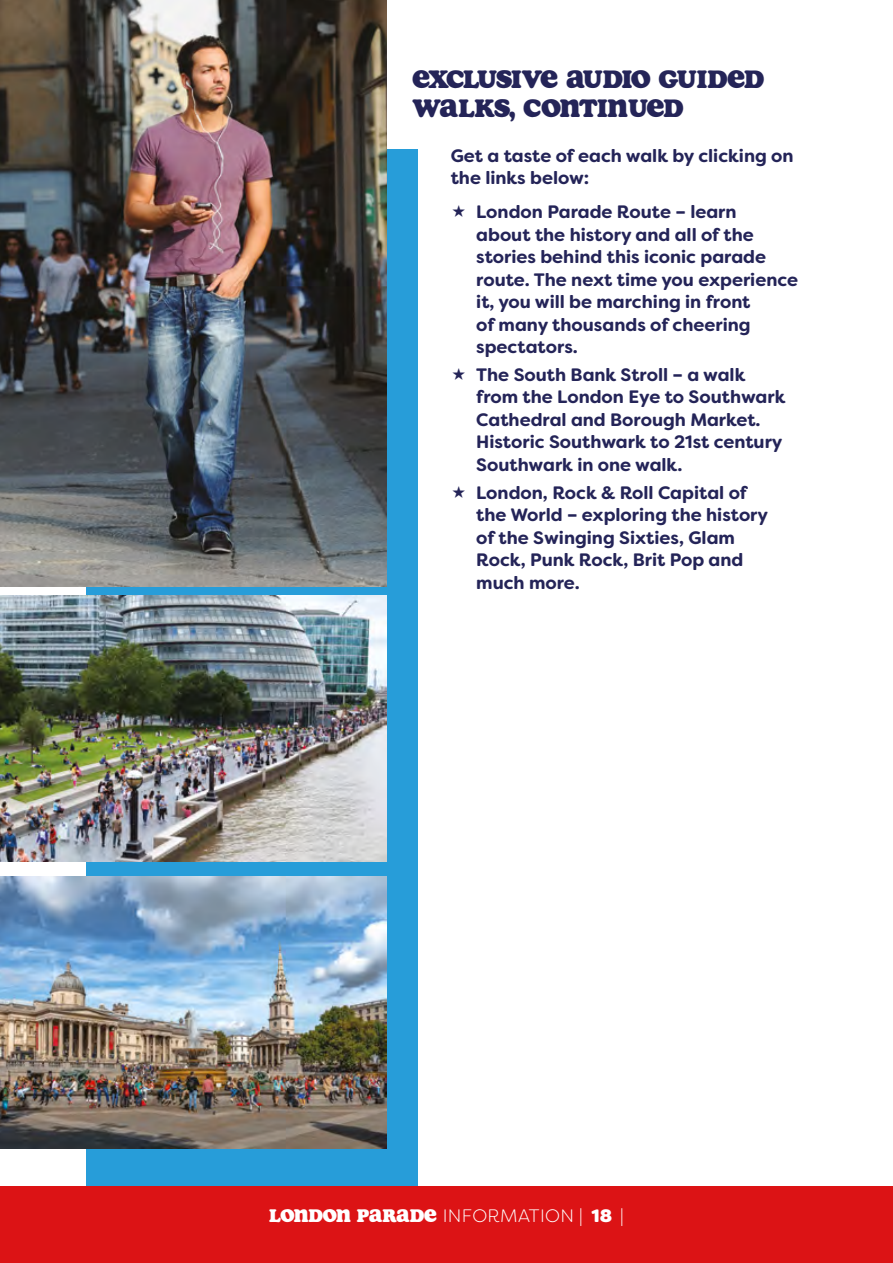
<style>
.page{position:relative;width:893px;height:1263px;background:#fff}
.page>*{position:absolute;margin:0;border:0;box-sizing:border-box;transform-origin:0 0}
.t1{font:27px/28.5px "Soap";letter-spacing:-.04em;color:#242458}
.t2{font:700 18px/22.5px "Filson Soft";color:#242458}
.t3{font:300 18px "Filson Soft";letter-spacing:.02em;color:#fff}
.s1{font-family:"Soap";font-weight:400;font-size:19.5px}
.s2{font-weight:800}
</style>
<div class="page">
<div style="left:86px;top:149px;width:331px;height:1037px;background:#279dd9"></div>
<img style="left:0;top:0;width:387px;height:587px">
<img style="left:0;top:876px;width:387px;height:272px">
<img style="left:0;top:595px;width:387px;height:267px">
<div style="left:0;top:1186px;width:893px;height:77px;background:#dc1315"></div>
<h1 class="t1" style="left:412px;top:65px;width:353px">EXCLUSIVE AUDIO GUIDED<br>WALKS, CONTINUED</h1>
<p class="t2" style="left:451px;top:144px;width:344px">Get a taste of each walk by clicking on the links below:</p>
<p class="t2" style="left:476px;top:201px;width:323px">London Parade Route – learn<br>about the history and all of the stories behind this iconic parade route. The next time you experience it, you will be marching in front<br>of many thousands of cheering spectators.</p>
<p class="t2" style="left:476px;top:363px;width:311px">The South Bank Stroll – a walk from the London Eye to Southwark<br>Cathedral and Borough Market.<br>Historic Southwark to 21st century<br>Southwark in one walk.</p>
<p class="t2" style="left:476px;top:481px;width:293px">London, Rock &amp; Roll Capital of the World – exploring the history of the Swinging Sixties, Glam<br>Rock, Punk Rock, Brit Pop and much more.</p>
<p class="t3" style="left:269px;top:1205px;width:356px"><span class="s1">LONDON PARADE</span> INFORMATION | <span class="s2">18</span> |</p>
</div>
